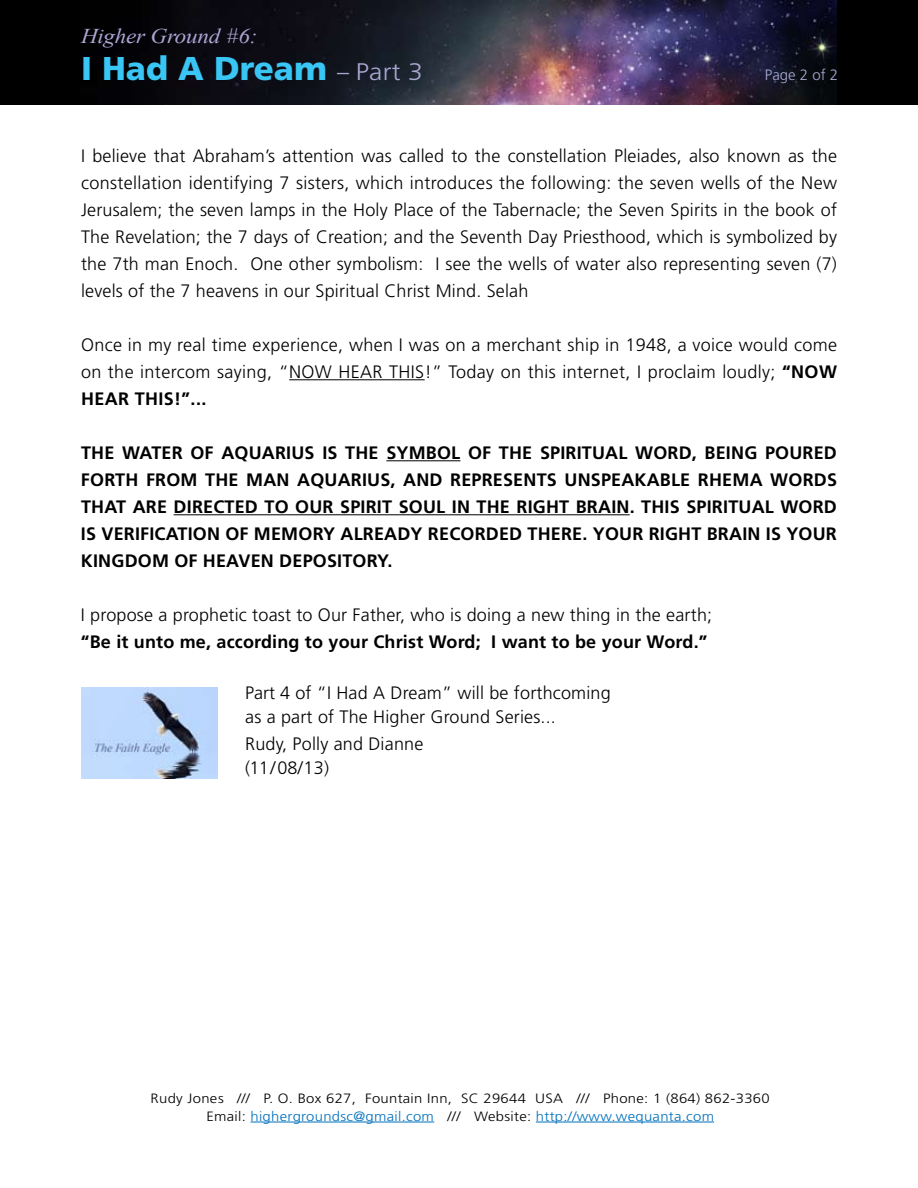
<style>
.page{position:relative;width:918px;height:1188px;background:#fff}
.page>*{position:absolute;margin:0;border:0;box-sizing:border-box;transform-origin:0 0}
.t1{font:900 33px "Frutiger LT Std";color:#39c6f4}
.t2{font:italic 21px "Times New Roman";letter-spacing:-.01em;color:#aba6d2;scale:1.1 1}
.t3{font:300 18px/27px "Frutiger LT Std";letter-spacing:.01em;color:#000}
.t4{font:700 18px/27px "Frutiger LT Std";letter-spacing:.01em;color:#000}
.t5{font:300 15px "Frutiger LT Std";color:#aba6d2}
.t6{font:300 13.5px/18px "Frutiger LT Std";letter-spacing:.02em;color:#000;text-align:center;scale:1.1 1}
.s1{font-weight:300;font-size:24px;color:#aba6d2}
.s2{font-weight:700}
.s3{color:#0071bc}
</style>
<div class="page">
<div style="left:0;top:0;width:918px;height:105px;background:#000"></div>
<img style="left:155px;top:0;width:681px;height:105px">
<hr style="left:251px;top:1122px;width:183px;height:1px;background:#0071bc">
<hr style="left:536px;top:1122px;width:178px;height:1px;background:#0071bc">
<hr style="left:289px;top:379px;width:136px;height:1px;background:#000">
<hr style="left:386px;top:460px;width:74px;height:1px;background:#000">
<hr style="left:174px;top:514px;width:456px;height:1px;background:#000">
<img style="left:81px;top:687px;width:137px;height:91px">
<p class="t2" style="left:81px;top:21px;width:162px">Higher Ground #6:</p>
<h1 class="t1" style="left:81px;top:49px;width:343px">I Had A Dream <span class="s1">– Part 3</span></h1>
<p class="t5" style="left:765px;top:67px;width:75px">Page 2 of 2</p>
<p class="t3" style="left:81px;top:143px;width:758px;text-align:justify">I believe that Abraham’s attention was called to the constellation Pleiades, also known as the constellation identifying 7 sisters, which introduces the following: the seven wells of the New Jerusalem; the seven lamps in the Holy Place of the Tabernacle; the Seven Spirits in the book of The Revelation; the 7 days of Creation; and the Seventh Day Priesthood, which is symbolized by the 7th man Enoch. One other symbolism: I see the wells of water also representing seven (7) levels of the 7 heavens in our Spiritual Christ Mind. Selah</p>
<p class="t3" style="left:81px;top:332px;width:758px">Once in my real time experience, when I was on a merchant ship in 1948, a voice would come on the intercom saying, “Now hear</p>
<p class="t3" style="left:389px;top:359px;width:10px">this</p>
<p class="t3" style="left:425px;top:359px;width:414px">!” Today on this internet, I proclaim loudly; <span class="s2">“NOW</span></p>
<p class="t4" style="left:81px;top:385px;width:127px">HEAR THIS!”...</p>
<p class="t4" style="left:81px;top:439px;width:697px">THE WATER OF AQUARIUS IS TH E SYMBOL OF TH E SPIRITUAL WORD, BEI NG POURED<br>FORT</p>
<p class="t4" style="left:125px;top:466px;width:33px">H FRO</p>
<p class="t4" style="left:181px;top:466px;width:81px">M THE MAN</p>
<p class="t4" style="left:297px;top:466px;width:65px">AQUARIUS</p>
<p class="t4" style="left:391px;top:466px;width:71px">, AN D REPRESE</p>
<p class="t4" style="left:524px;top:466px;width:261px">NTS UNSPEAKABLE RHEMA WORDS</p>
<p class="t4" style="left:81px;top:493px;width:103px">THAT ARE DIRE</p>
<p class="t4" style="left:213px;top:493px;width:23px">CTED</p>
<p class="t4" style="left:265px;top:493px;width:45px">TO OUR</p>
<p class="t4" style="left:340px;top:493px;width:10px">SPIRIT</p>
<p class="t4" style="left:399px;top:493px;width:13px">SOU</p>
<p class="t4" style="left:436px;top:493px;width:402px">L IN THE RIGHT BRAIN. TH IS SPIRITUAL WORD</p>
<p class="t4" style="left:81px;top:520px;width:42px">IS VERIFI</p>
<p class="t4" style="left:155px;top:520px;width:319px">CATIO N OF MEMORY ALREADY RECORDED</p>
<p class="t4" style="left:528px;top:520px;width:285px">THERE. YOUR RIGHT BRAIN IS YOUR</p>
<p class="t4" style="left:81px;top:547px;width:211px">KINGDOM OF HEAVEN DEPOSITOR</p>
<p class="t4" style="left:377px;top:547px;width:17px">Y.</p>
<p class="t3" style="left:81px;top:602px;width:633px">I propose a prophetic toast to Our Father, who is doing a new thing in the earth;</p>
<p class="t4" style="left:81px;top:628px;width:628px">“BE IT UNTO ME, ACCORDING TO YOUR CHRIST WORD; I WANT TO BE YOUR WORD.”</p>
<p class="t3" style="left:245px;top:681px;width:367px;line-height:24px">Part 4 of “I Had A Dream” will be forthcoming as a part of The Higher Ground Series...</p>
<p class="t3" style="left:245px;top:732px;width:180px;line-height:24px">Rudy, Polly and Dianne (11/08/13)</p>
<p class="t6" style="left:151px;top:1089px;width:564px">Rudy Jones /// P. O. Box 627, Fountain Inn, SC 29644 USA /// Phone: 1 (864) 862-3360<br>Email: <span class="s3">highergroundsc@gmail.com</span> /// Website: <span class="s3">http://www.wequanta.com</span></p>
</div>
